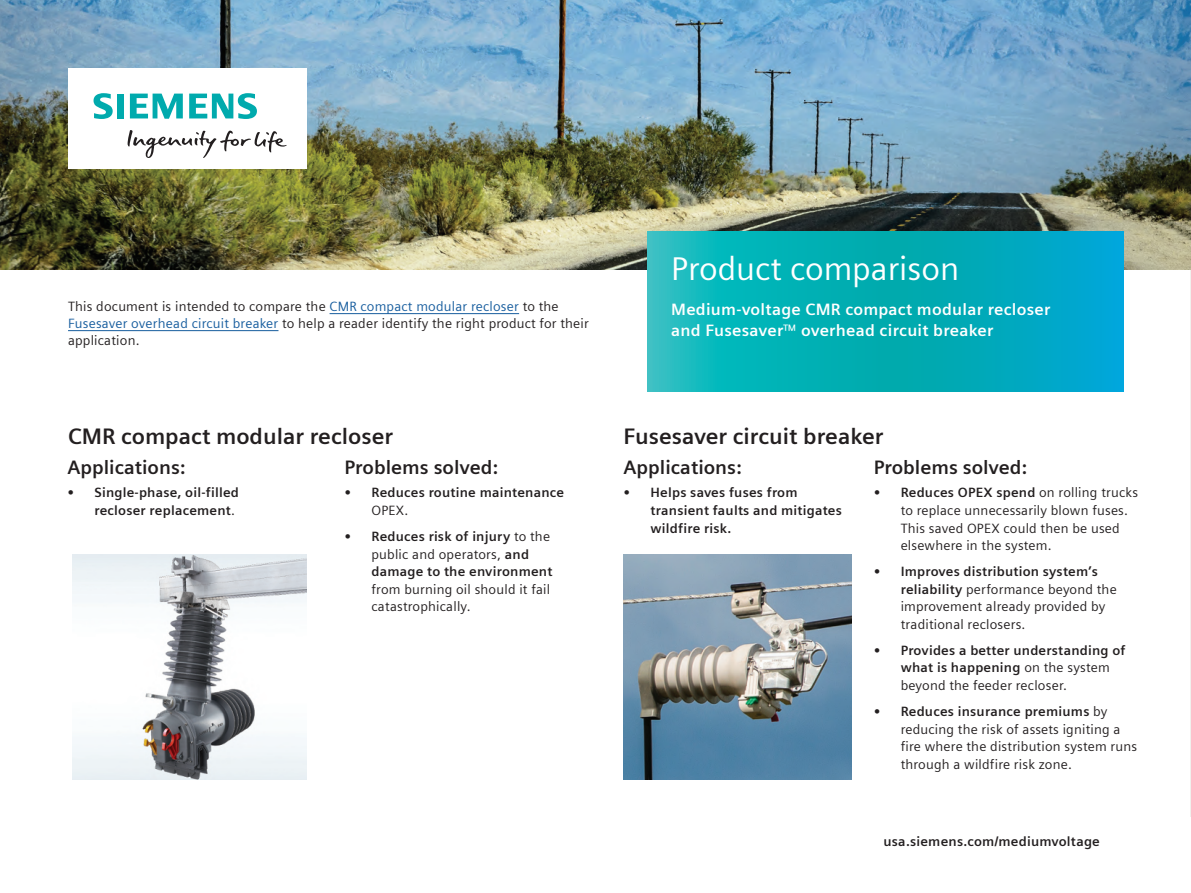
<style>
.page{position:relative;width:1191px;height:893px;background:#fff}
.page>*{position:absolute;margin:0;border:0;box-sizing:border-box;transform-origin:0 0}
.t1{font:33px "Siemens Sans";color:#fff}
.t2{font:700 22.5px "Siemens Sans";color:#231f20}
.t3{font:700 19.5px "Siemens Sans";color:#231f20}
.t4{font:700 16.5px/21.5px "Siemens Sans";letter-spacing:.015em;color:#fff}
.t5{font:13.5px/17.5px "Siemens Sans";letter-spacing:.015em;color:#231f20}
.t6{font:700 13.5px/17.5px "Siemens Sans";letter-spacing:.015em;color:#231f20}
.s1{color:#175d9e}
.s2{font-weight:400}
.s3{font-weight:700}
</style>
<div class="page">
<hr style="left:1190px;top:270px;width:1px;height:546px;background:#f0f1ed">
<img style="left:0;top:0;width:1191px;height:270px">
<svg style="left:647px;top:231px;width:476px;height:160px;background:#05aebc"></svg>
<div style="left:68px;top:68px;width:239px;height:101px;background:#fff"></div>
<svg style="left:127px;top:130px;width:160px;height:28px"></svg>
<svg style="left:94px;top:93px;width:29px;height:26px"></svg>
<svg style="left:130px;top:94px;width:53px;height:25px"></svg>
<svg style="left:189px;top:93px;width:68px;height:26px"></svg>
<hr style="left:329px;top:313px;width:190px;height:1px;background:#175d9e">
<hr style="left:68px;top:330px;width:210px;height:1px;background:#175d9e">
<img style="left:623px;top:555px;width:228px;height:225px">
<img style="left:73px;top:554px;width:233px;height:225px">
<p class="t5" style="left:68px;top:297px;width:522px;line-height:17px">This document is intended to compare the <span class="s1">CMR compact modular recloser</span> to the<br><span class="s1">Fusesaver overhead circuit breaker</span> to help a reader identify the right product for their application.</p>
<h1 class="t1" style="left:671px;top:244px;width:289px">Product comparison</h1>
<p class="t4" style="left:671px;top:297px;width:381px">Medium-voltage CMR compact modular recloser and Fusesaver<span class="s2">™</span> overhead circuit breaker</p>
<h2 class="t2" style="left:68px;top:419px;width:326px">CMR compact modular recloser</h2>
<h2 class="t2" style="left:623px;top:419px;width:261px">Fusesaver circuit breaker</h2>
<h3 class="t3" style="left:67px;top:452px;width:120px">Applications:</h3>
<p class="t6" style="left:67px;top:483px;width:173px;text-align:right">• Single-phase, oil-filled recloser replacement<span class="s2">.</span></p>
<h3 class="t3" style="left:623px;top:452px;width:120px">Applications:</h3>
<p class="t6" style="left:650px;top:483px;width:193px;text-indent:-27px">• Helps saves fuses from transient faults and mitigates wildfire risk.</p>
<h3 class="t3" style="left:344px;top:452px;width:155px">Problems solved:</h3>
<p class="t6" style="left:344px;top:483px;width:221px">• Reduces routine maintenance</p>
<p class="t5" style="left:371px;top:501px;width:38px">OPEX.</p>
<p class="t6" style="left:371px;top:527px;width:182px;text-indent:-27px">• Reduces risk of injury <span class="s2">to the public and operators,</span> and damage to the environment</p>
<p class="t5" style="left:371px;top:579px;width:180px">from burning oil should it fail catastrophically.</p>
<h3 class="t3" style="left:873px;top:452px;width:155px">Problems solved:</h3>
<p class="t5" style="left:900px;top:483px;width:239px;text-indent:-27px"><span class="s3">• Reduces OPEX spend</span> on rolling trucks to replace unnecessarily blown fuses.<br>This saved OPEX could then be used elsewhere in the system.</p>
<p class="t5" style="left:900px;top:562px;width:218px;text-indent:-27px"><span class="s3">• Improves distribution system’s reliability</span> performance beyond the improvement already provided by traditional reclosers.</p>
<p class="t6" style="left:900px;top:641px;width:226px;text-indent:-27px">• Provides a better understanding of what is happening <span class="s2">on the system beyond the feeder recloser.</span></p>
<p class="t5" style="left:900px;top:702px;width:238px;text-indent:-27px"><span class="s3">• Reduces insurance premiums</span> by reducing the risk of assets igniting a fire where the distribution system runs through a wildfire risk zone.</p>
<p class="t6" style="left:883px;top:832px;width:218px">usa.siemens.com/mediumvoltage</p>
</div>
